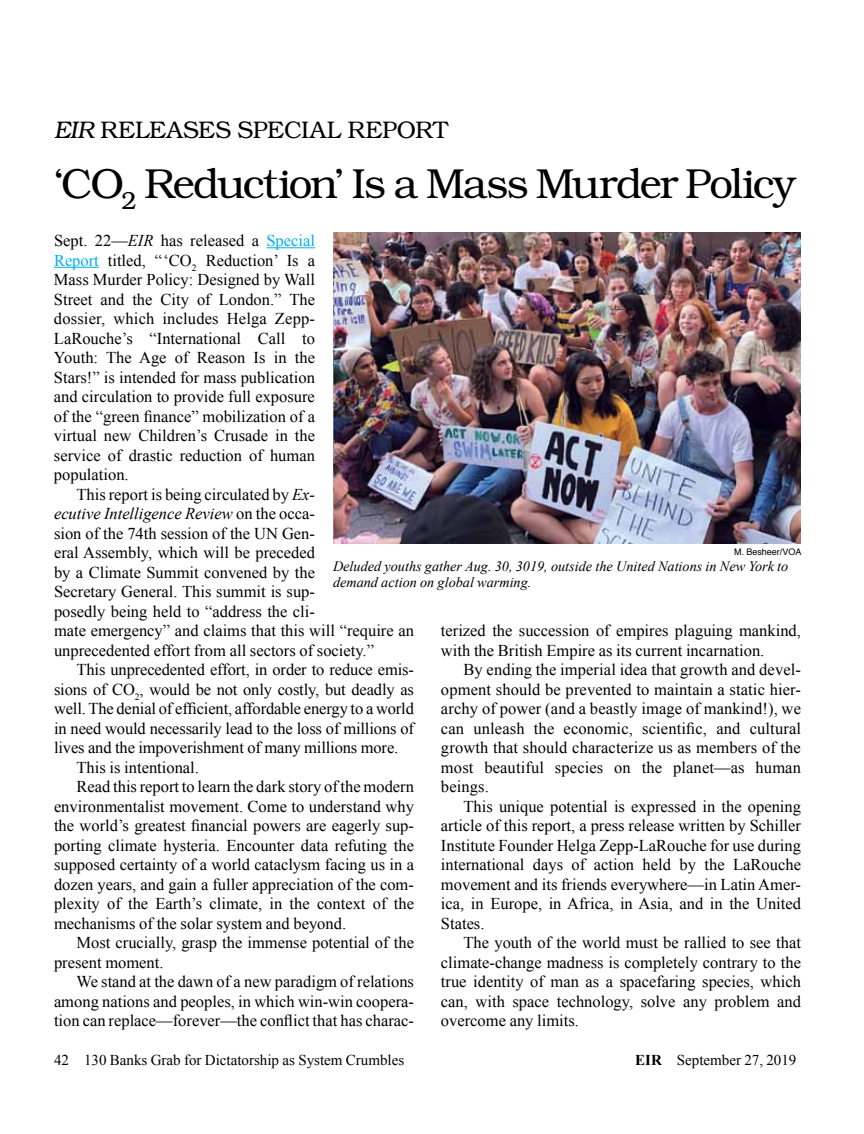
<style>
.page{position:relative;width:864px;height:1134px;background:#fff}
.page>*{position:absolute;margin:0;border:0;box-sizing:border-box;transform-origin:0 0}
.t1{font:300 42px "Bookman";letter-spacing:-.045em;color:#000}
.t2{font:300 24px "Bookman";letter-spacing:.03em;color:#000}
.t3{font:16.5px/19.5px "Times New Roman";color:#000;text-align:justify}
.t4{font:15px "Times New Roman";color:#000}
.t5{font:italic 14.25px/15.8px "Times New Roman";color:#000}
.t6{font:9px "Helvetica";color:#000}
.s1{font-style:italic}
.s2{color:#00aeef}
.s3{font-weight:700}
</style>
<div class="page">
<hr style="left:266px;top:247px;width:49px;height:1px;background:#00aeef">
<hr style="left:54px;top:267px;width:45px;height:1px;background:#00aeef">
<img style="left:333px;top:232px;width:468px;height:312px">
<h2 class="t2" style="left:54px;top:116px;width:113px"><span class="s1">EIR</span> Releases</h2>
<h2 class="t2" style="left:238px;top:116px;width:31px">Specia</h2>
<h2 class="t2" style="left:327px;top:116px;width:57px">l Report</h2>
<h1 class="t1" style="left:54px;top:159px;width:744px">‘CO<sub>2</sub> Reduction’ Is a Mass Murder Policy</h1>
<p class="t3" style="left:54px;top:230px;width:263px">Sept. 22—<span class="s1">EIR</span> has released a <span class="s2">Special Report</span> titled, “‘CO<sub>2</sub> Reduction’ Is a Mass Murder Policy: Designed by Wall Street and the City of London.” The dossier, which includes Helga Zepp-LaRouche’s “International Call to Youth: The Age of Reason Is in the Stars!” is intended for mass publication and circulation to provide full exposure of the “green finance” mobilization of a virtual new Children’s Crusade in the service of drastic reduction of human population.</p>
<p class="t3" style="left:54px;top:484px;width:362px;text-align:left;text-indent:22px">This report is being circulated by <span class="s1">Ex-<br>ecutive Intelligence Review</span> on the occa-<br>sion of the 74th session of the UN Gen-<br>eral Assembly, which will be preceded<br>by a Climate Summit convened by the<br>Secretary General. This summit is sup-<br>posedly being held to “address the cli-<br>mate emergency” and claims that this will “require an unprecedented effort from all sectors of society.”</p>
<p class="t3" style="left:77px;top:660px;width:339px">This unprecedented effort, in order to reduce emis-</p>
<p class="t3" style="left:54px;top:679px;width:361px">sions of CO<sub>2</sub>, would be not only costly, but deadly as</p>
<p class="t3" style="left:54px;top:698px;width:361px">well. The denial of efficient, affordable energy to a world</p>
<p class="t3" style="left:54px;top:718px;width:361px">in need would necessarily lead to the loss of millions of</p>
<p class="t3" style="left:54px;top:737px;width:346px">lives and the impoverishment of many millions more.</p>
<p class="t3" style="left:77px;top:757px;width:124px">This is intentional.</p>
<p class="t3" style="left:77px;top:776px;width:339px">Read this report to learn the dark story of the modern</p>
<p class="t3" style="left:54px;top:796px;width:362px">environmentalist movement. Come to understand why</p>
<p class="t3" style="left:54px;top:815px;width:362px">the world’s greatest financial powers are eagerly sup-</p>
<p class="t3" style="left:54px;top:835px;width:361px">porting climate hysteria. Encounter data refuting the</p>
<p class="t3" style="left:54px;top:855px;width:361px">supposed certainty of a world cataclysm facing us in a</p>
<p class="t3" style="left:54px;top:874px;width:361px">dozen years, and gain a fuller appreciation of the com-</p>
<p class="t3" style="left:54px;top:894px;width:361px">plexity of the Earth’s climate, in the context of the</p>
<p class="t3" style="left:54px;top:913px;width:294px">mechanisms of the solar system and beyond.</p>
<p class="t3" style="left:77px;top:933px;width:339px">Most crucially, grasp the immense potential of the</p>
<p class="t3" style="left:54px;top:952px;width:111px">present moment.</p>
<p class="t3" style="left:77px;top:972px;width:339px">We stand at the dawn of a new paradigm of relations</p>
<p class="t3" style="left:54px;top:991px;width:361px">among nations and peoples, in which win-win coopera-</p>
<p class="t3" style="left:54px;top:1011px;width:361px">tion can replace—forever—the conflict that has charac-</p>
<p class="t6" style="left:734px;top:545px;width:69px">M. Besheer/VOA</p>
<p class="t5" style="left:333px;top:558px;width:457px">Deluded youths gather Aug. 30, 3019, outside the United Nations in New York to demand action on global warming.</p>
<p class="t3" style="left:441px;top:621px;width:362px">terized the succession of empires plaguing mankind, with the British Empire as its current incarnation.</p>
<p class="t3" style="left:441px;top:660px;width:362px;text-indent:23px">By ending the imperial idea that growth and devel&shy;opment should be prevented to maintain a static hier&shy;archy of power (and a beastly image of mankind!), we can unleash the economic, scientific, and cultural growth that should characterize us as members of the most beautiful species on the planet—as human beings.</p>
<p class="t3" style="left:441px;top:796px;width:362px;text-indent:23px">This unique potential is expressed in the opening article of this report, a press release written by Schiller Institute Founder Helga Zepp-LaRouche for use during international days of action held by the LaRouche movement and its friends everywhere—in Latin Amer&shy;ica, in Europe, in Africa, in Asia, and in the United States.</p>
<p class="t3" style="left:441px;top:933px;width:362px;text-indent:23px">The youth of the world must be rallied to see that climate-change madness is completely contrary to the true identity of man as a spacefaring species, which can, with space technology, solve any problem and overcome any limits.</p>
<p class="t4" style="left:54px;top:1050px;width:352px">42 130 Banks Grab for Dictatorship as System Crumbles</p>
<p class="t4" style="left:635px;top:1050px;width:163px"><span class="s3">EIR</span> September 27, 2019</p>
</div>
